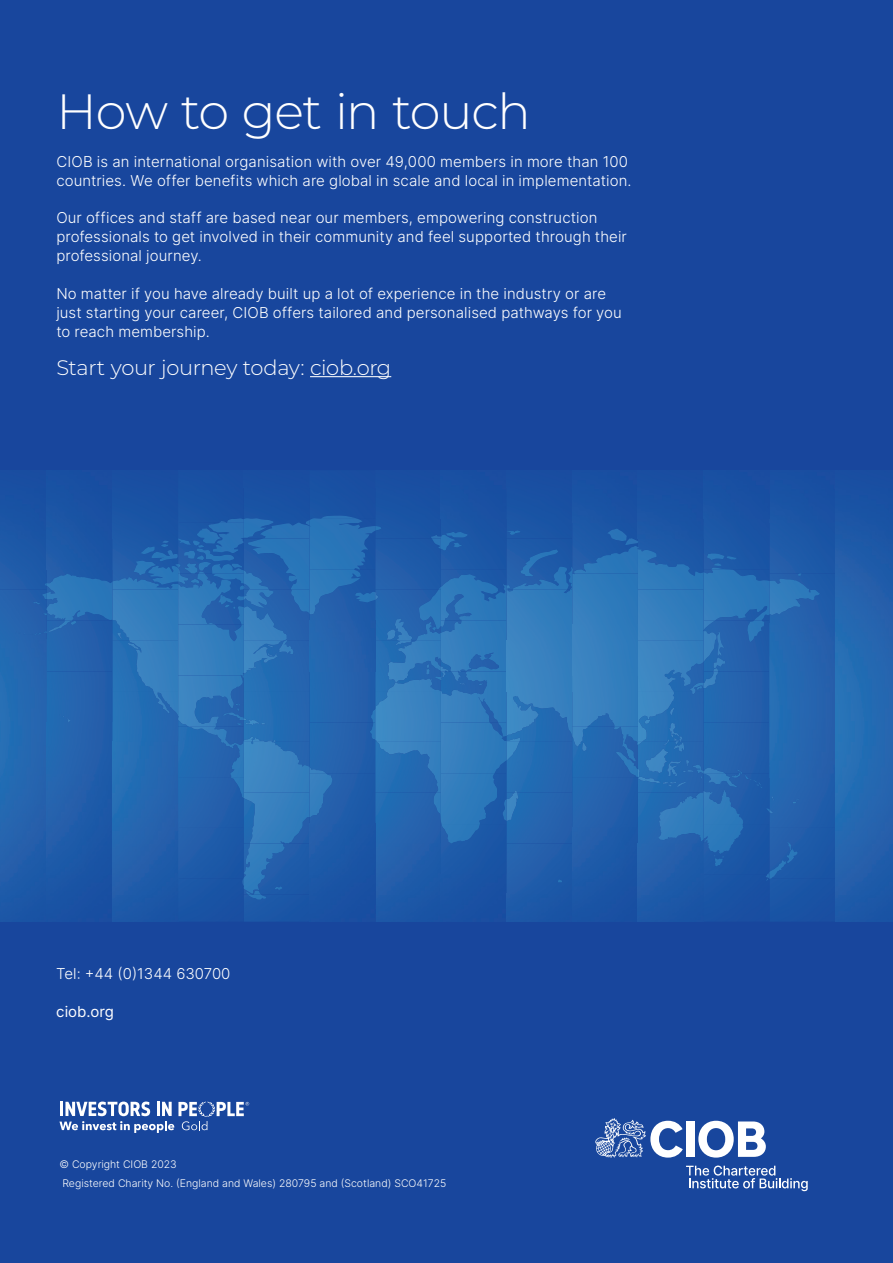
<style>
.page{position:relative;width:893px;height:1263px;background:#18469d}
.page>*{position:absolute;margin:0;border:0;box-sizing:border-box;transform-origin:0 0}
.BODY_COPY{font:300 49.5px "Montserrat";letter-spacing:-.025em;color:#fff}
.BODY_COPY-2{font:300 21px "Montserrat";letter-spacing:-.02em;color:#fff}
.BODY_COPY-3{font:300 15px/18.9px "Inter";letter-spacing:.005em;color:#fff}
.ADDRESS_TEXT{font:300 15px "Inter";color:#fff}
.ADDRESS_BACK{font:15px "Inter";color:#fff}
.ADDRESS_BACK-2{font:300 10.5px "Inter";color:#fff}
.ADDRESS_TEXT-2{font:300 10.5px "Inter";color:#fff}
</style>
<div class="page">
<div style="left:686px;top:1121px;width:8px;height:36px;background:#fff"></div>
<svg style="left:698px;top:1121px;width:68px;height:36px"></svg>
<svg style="left:595px;top:1118px;width:88px;height:40px"></svg>
<svg style="left:686px;top:1165px;width:122px;height:26px"></svg>
<img style="left:0;top:477px;width:47px;height:445px">
<img style="left:47px;top:621px;width:65px;height:301px">
<img style="left:47px;top:479px;width:65px;height:129px">
<img style="left:112px;top:691px;width:66px;height:231px">
<img style="left:112px;top:640px;width:17px;height:51px">
<img style="left:112px;top:487px;width:66px;height:90px">
<img style="left:178px;top:726px;width:66px;height:196px">
<div style="left:178px;top:478px;width:66px;height:96px;background:#1952a3"></div>
<div style="left:244px;top:843px;width:65px;height:79px;background:#1c58a7"></div>
<img style="left:244px;top:691px;width:65px;height:51px">
<img style="left:285px;top:654px;width:9px;height:9px">
<img style="left:274px;top:589px;width:35px;height:51px">
<img style="left:244px;top:538px;width:4px;height:32px">
<div style="left:244px;top:487px;width:65px;height:35px;background:#1952a3"></div>
<img style="left:375px;top:793px;width:66px;height:129px">
<img style="left:375px;top:742px;width:2px;height:51px">
<img style="left:375px;top:640px;width:66px;height:51px">
<div style="left:375px;top:589px;width:42px;height:51px;background:#2565af"></div>
<img style="left:375px;top:477px;width:66px;height:112px">
<div style="left:441px;top:773px;width:66px;height:149px;background:#1a54a5"></div>
<img style="left:488px;top:621px;width:5px;height:50px">
<div style="left:441px;top:477px;width:66px;height:97px;background:#1a54a4"></div>
<img style="left:507px;top:742px;width:65px;height:180px">
<div style="left:507px;top:487px;width:65px;height:80px;background:#1a54a4"></div>
<img style="left:572px;top:761px;width:66px;height:161px">
<div style="left:572px;top:479px;width:66px;height:67px;background:#1a53a4"></div>
<img style="left:638px;top:691px;width:66px;height:231px">
<img style="left:697px;top:662px;width:6px;height:20px">
<div style="left:638px;top:477px;width:66px;height:70px;background:#1a53a4"></div>
<img style="left:769px;top:480px;width:124px;height:442px">
<img style="left:309px;top:477px;width:66px;height:445px">
<div style="left:704px;top:875px;width:62px;height:46px;background:#1952a3"></div>
<img style="left:730px;top:824px;width:14px;height:30px">
<img style="left:704px;top:787px;width:38px;height:3px">
<img style="left:704px;top:479px;width:65px;height:294px">
<img style="left:133px;top:561px;width:23px;height:14px">
<svg style="left:33px;top:602px;width:7px;height:2px"></svg>
<img style="left:140px;top:546px;width:15px;height:8px">
<svg style="left:59px;top:714px;width:12px;height:8px"></svg>
<img style="left:151px;top:550px;width:24px;height:11px">
<svg style="left:161px;top:540px;width:8px;height:7px"></svg>
<svg style="left:72px;top:621px;width:5px;height:4px"></svg>
<img style="left:285px;top:640px;width:9px;height:14px">
<img style="left:248px;top:894px;width:18px;height:6px">
<img style="left:245px;top:893px;width:16px;height:1px">
<img style="left:42px;top:593px;width:5px;height:17px">
<img style="left:48px;top:621px;width:24px;height:11px">
<img style="left:47px;top:574px;width:27px;height:47px">
<img style="left:153px;top:691px;width:25px;height:29px">
<img style="left:129px;top:640px;width:49px;height:51px">
<img style="left:112px;top:577px;width:66px;height:63px">
<svg style="left:242px;top:873px;width:2px;height:16px"></svg>
<img style="left:231px;top:777px;width:13px;height:21px">
<img style="left:188px;top:726px;width:52px;height:43px">
<img style="left:178px;top:574px;width:66px;height:152px">
<img style="left:244px;top:843px;width:40px;height:50px">
<img style="left:244px;top:742px;width:65px;height:101px">
<img style="left:244px;top:737px;width:29px;height:5px">
<img style="left:244px;top:640px;width:41px;height:34px">
<img style="left:244px;top:606px;width:43px;height:34px">
<img style="left:309px;top:773px;width:23px;height:44px">
<img style="left:309px;top:767px;width:17px;height:6px">
<svg style="left:456px;top:543px;width:6px;height:4px"></svg>
<img style="left:446px;top:532px;width:22px;height:6px">
<img style="left:507px;top:530px;width:14px;height:5px">
<img style="left:395px;top:619px;width:17px;height:21px">
<svg style="left:386px;top:629px;width:10px;height:11px"></svg>
<svg style="left:431px;top:535px;width:10px;height:14px"></svg>
<img style="left:441px;top:535px;width:15px;height:15px">
<img style="left:520px;top:549px;width:38px;height:18px">
<img style="left:208px;top:523px;width:36px;height:30px">
<img style="left:219px;top:518px;width:25px;height:5px">
<img style="left:244px;top:518px;width:29px;height:20px">
<img style="left:707px;top:553px;width:18px;height:7px">
<img style="left:607px;top:529px;width:20px;height:12px">
<svg style="left:713px;top:556px;width:24px;height:10px"></svg>
<svg style="left:625px;top:538px;width:14px;height:7px"></svg>
<img style="left:212px;top:564px;width:32px;height:37px">
<img style="left:244px;top:589px;width:30px;height:19px">
<img style="left:244px;top:570px;width:4px;height:19px">
<img style="left:197px;top:528px;width:24px;height:16px">
<img style="left:211px;top:548px;width:23px;height:13px">
<svg style="left:232px;top:564px;width:10px;height:4px"></svg>
<svg style="left:236px;top:703px;width:4px;height:8px"></svg>
<svg style="left:225px;top:605px;width:11px;height:5px"></svg>
<img style="left:218px;top:595px;width:16px;height:9px">
<img style="left:148px;top:566px;width:30px;height:19px">
<svg style="left:175px;top:538px;width:36px;height:46px;background:#2566af"></svg>
<img style="left:245px;top:720px;width:14px;height:5px">
<svg style="left:714px;top:855px;width:10px;height:11px"></svg>
<img style="left:704px;top:773px;width:27px;height:14px">
<img style="left:704px;top:768px;width:21px;height:5px">
<img style="left:681px;top:793px;width:19px;height:10px">
<img style="left:704px;top:824px;width:26px;height:30px">
<img style="left:704px;top:790px;width:39px;height:34px">
<svg style="left:692px;top:691px;width:10px;height:3px"></svg>
<img style="left:697px;top:682px;width:7px;height:9px">
<img style="left:704px;top:671px;width:14px;height:17px">
<svg style="left:713px;top:661px;width:12px;height:10px"></svg>
<img style="left:433px;top:793px;width:8px;height:28px">
<img style="left:377px;top:742px;width:64px;height:51px">
<img style="left:375px;top:691px;width:66px;height:51px">
<img style="left:387px;top:640px;width:30px;height:42px">
<img style="left:417px;top:589px;width:24px;height:51px">
<img style="left:441px;top:824px;width:39px;height:19px">
<img style="left:441px;top:773px;width:56px;height:51px">
<img style="left:441px;top:722px;width:66px;height:51px">
<img style="left:441px;top:671px;width:49px;height:51px">
<img style="left:441px;top:621px;width:47px;height:50px">
<img style="left:441px;top:574px;width:66px;height:47px">
<img style="left:507px;top:742px;width:12px;height:18px">
<img style="left:507px;top:691px;width:32px;height:45px">
<img style="left:507px;top:567px;width:65px;height:124px">
<img style="left:572px;top:546px;width:66px;height:215px">
<svg style="left:638px;top:742px;width:4px;height:3px"></svg>
<img style="left:638px;top:691px;width:36px;height:51px">
<img style="left:638px;top:640px;width:59px;height:51px">
<img style="left:638px;top:547px;width:66px;height:93px">
<img style="left:370px;top:722px;width:5px;height:18px">
<svg style="left:371px;top:709px;width:4px;height:13px"></svg>
<img style="left:769px;top:579px;width:51px;height:36px">
<img style="left:704px;top:621px;width:60px;height:40px">
<img style="left:704px;top:570px;width:65px;height:51px">
<img style="left:711px;top:568px;width:21px;height:2px">
<svg style="left:432px;top:627px;width:4px;height:4px"></svg>
<svg style="left:478px;top:683px;width:6px;height:2px"></svg>
<svg style="left:459px;top:683px;width:7px;height:2px"></svg>
<svg style="left:426px;top:664px;width:16px;height:16px"></svg>
<img style="left:769px;top:860px;width:17px;height:19px">
<svg style="left:792px;top:799px;width:7px;height:4px"></svg>
<svg style="left:766px;top:872px;width:5px;height:9px"></svg>
<img style="left:786px;top:842px;width:12px;height:21px">
<svg style="left:766px;top:808px;width:7px;height:5px"></svg>
<svg style="left:731px;top:769px;width:31px;height:19px"></svg>
<svg style="left:663px;top:723px;width:21px;height:29px"></svg>
<img style="left:503px;top:799px;width:4px;height:22px">
<img style="left:507px;top:793px;width:11px;height:28px">
<svg style="left:375px;top:592px;width:4px;height:8px"></svg>
<img style="left:361px;top:592px;width:14px;height:10px">
<img style="left:291px;top:589px;width:18px;height:25px">
<img style="left:248px;top:538px;width:61px;height:51px">
<img style="left:260px;top:522px;width:49px;height:16px">
<svg style="left:375px;top:526px;width:6px;height:5px"></svg>
<svg style="left:306px;top:520px;width:3px;height:6px"></svg>
<img style="left:309px;top:570px;width:52px;height:44px">
<img style="left:309px;top:519px;width:66px;height:51px">
<img style="left:312px;top:516px;width:46px;height:3px">
<svg style="left:558px;top:879px;width:4px;height:3px"></svg>
<img style="left:645px;top:749px;width:23px;height:24px">
<svg style="left:645px;top:720px;width:5px;height:4px"></svg>
<svg style="left:582px;top:743px;width:5px;height:8px"></svg>
<img style="left:638px;top:777px;width:23px;height:6px">
<img style="left:616px;top:752px;width:22px;height:25px">
<svg style="left:638px;top:769px;width:2px;height:11px"></svg>
<svg style="left:670px;top:708px;width:4px;height:7px"></svg>
<svg style="left:663px;top:759px;width:41px;height:34px"></svg>
<svg style="left:15px;top:631px;width:33px;height:4px"></svg>
<hr style="left:310px;top:376px;width:81px;height:1px;background:#fff">
<svg style="left:59px;top:1101px;width:190px;height:32px"></svg>
<p class="BODY_COPY" style="left:56px;top:78px;width:476px">How to get in touch</p>
<p class="BODY_COPY-3" style="left:56px;top:152px;width:577px">CIOB is an international organisation with over 49,000 members in more than 100 countries. We offer benefits which are global in scale and local in implementation.</p>
<p class="BODY_COPY-3" style="left:56px;top:208px;width:572px">Our offices and staff are based near our members, empowering construction professionals to get involved in their community and feel supported through their professional journey.</p>
<p class="BODY_COPY-3" style="left:56px;top:284px;width:567px">No matter if you have already built up a lot of experience in the industry or are just starting your career, CIOB offers tailored and personalised pathways for you to reach membership.</p>
<p class="BODY_COPY-2" style="left:56px;top:353px;width:336px">Start your journey today: ciob.org</p>
<p class="ADDRESS_TEXT" style="left:56px;top:963px;width:176px">Tel: +44 (0)1344 630700</p>
<p class="ADDRESS_BACK" style="left:56px;top:1001px;width:59px">ciob.org</p>
<p class="ADDRESS_TEXT-2" style="left:59px;top:1157px;width:119px">© Copyright CIOB 2023</p>
<p class="ADDRESS_BACK-2" style="left:62px;top:1176px;width:385px">Registered Charity No. (England and Wales) 280795 and (Scotland) SCO41725</p>
</div>
